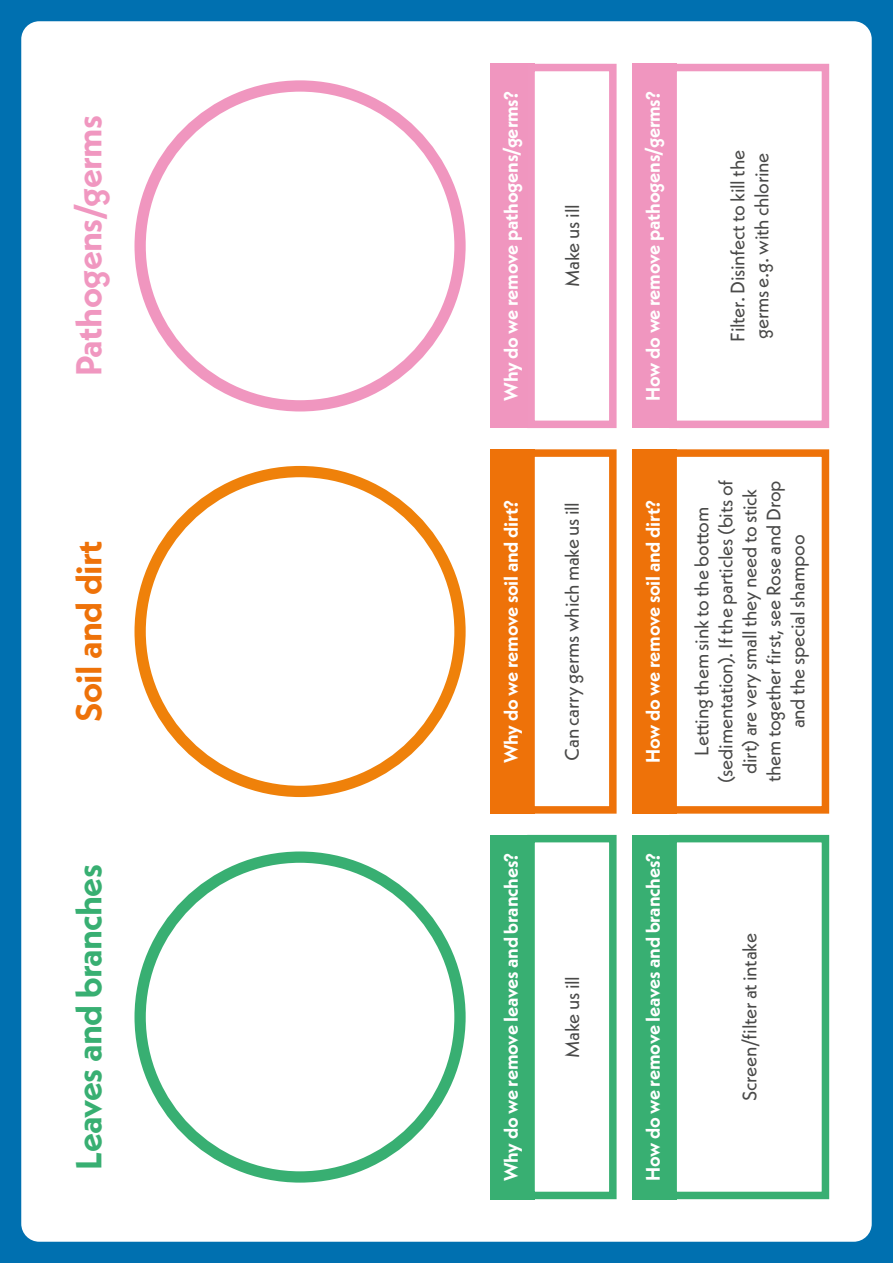
<style>
.page{position:relative;width:893px;height:1263px;background:#0070b0}
.page>*{position:absolute;margin:0;border:0;box-sizing:border-box;transform-origin:0 0}
.t1{font:700 36px "Neue Kabel";letter-spacing:-.015em;color:#38af72}
.t2{font:700 36px "Neue Kabel";letter-spacing:-.015em;color:#f097c0}
.t3{font:700 36px "Neue Kabel";letter-spacing:-.015em;color:#ee7209}
.t4{font:19.5px/24px "Neue Kabel";letter-spacing:-.015em;color:#4a4a49}
.t5{font:700 19.5px "Neue Kabel";letter-spacing:-.01em;color:#fff}
</style>
<div class="page">
<div style="left:21px;top:21px;width:851px;height:1221px;background:#fff;border-radius:18px"></div>
<div style="left:490px;top:835px;width:45px;height:364px;background:#38af72"></div>
<div style="left:527px;top:835px;width:90px;height:364px;background:#fff;border:8px solid #38af72"></div>
<div style="left:490px;top:449px;width:45px;height:365px;background:#ee7209"></div>
<div style="left:527px;top:449px;width:90px;height:365px;background:#fff;border:8px solid #ee7209"></div>
<div style="left:490px;top:64px;width:45px;height:364px;background:#f096bf"></div>
<div style="left:527px;top:64px;width:90px;height:364px;background:#fff;border:8px solid #f097c0"></div>
<div style="left:632px;top:835px;width:45px;height:364px;background:#38af72"></div>
<div style="left:669px;top:835px;width:160px;height:364px;background:#fff;border:8px solid #38af72"></div>
<div style="left:632px;top:449px;width:45px;height:365px;background:#ee7209"></div>
<div style="left:669px;top:449px;width:160px;height:365px;background:#fff;border:8px solid #ee7209"></div>
<div style="left:633px;top:64px;width:44px;height:364px;background:#f096bf"></div>
<div style="left:669px;top:64px;width:160px;height:364px;background:#fff;border:8px solid #f097c0"></div>
<div style="left:135px;top:851px;width:331px;height:331px;border:11px solid #38af72;border-radius:50%"></div>
<div style="left:135px;top:466px;width:331px;height:331px;border:11px solid #ef810a;border-radius:50%"></div>
<div style="left:135px;top:80px;width:331px;height:331px;border:11px solid #f096bf;border-radius:50%"></div>
<h1 class="t2" style="left:66px;top:376px;width:262px;rotate:-90deg">Pathogens/germs</h1>
<h1 class="t3" style="left:66px;top:722px;width:183px;rotate:-90deg">Soil and dirt</h1>
<h1 class="t1" style="left:66px;top:1170px;width:308px;rotate:-90deg">Leaves and branches</h1>
<p class="t5" style="left:499px;top:401px;width:311px;rotate:-90deg">Why do we remove pathogens/germs?</p>
<p class="t5" style="left:499px;top:763px;width:265px;rotate:-90deg">Why do we remove soil and dirt?</p>
<p class="t5" style="left:499px;top:1181px;width:330px;rotate:-90deg">Why do we remove leaves and branches?</p>
<p class="t4" style="left:560px;top:287px;width:84px;rotate:-90deg">Make us ill</p>
<p class="t4" style="left:560px;top:761px;width:260px;rotate:-90deg">Can carry germs which make us ill</p>
<p class="t4" style="left:560px;top:1058px;width:83px;rotate:-90deg">Make us ill</p>
<p class="t5" style="left:641px;top:401px;width:312px;rotate:-90deg">How do we remove pathogens/germs?</p>
<p class="t4" style="left:725px;top:342px;width:193px;rotate:-90deg">Filter. Disinfect to kill the germs e.g. with chlorine</p>
<p class="t5" style="left:641px;top:763px;width:265px;rotate:-90deg">How do we remove soil and dirt?</p>
<p class="t5" style="left:641px;top:1181px;width:330px;rotate:-90deg">How do we remove leaves and branches?</p>
<p class="t4" style="left:689px;top:783px;width:304px;text-align:center;rotate:-90deg">Letting them sink to the bottom (sedimentation). If the particles (bits of dirt) are very small they need to stick them together first, see Rose and Drop and the special shampoo</p>
<p class="t4" style="left:737px;top:1101px;width:170px;rotate:-90deg">Screen/filter at intake</p>
</div>
